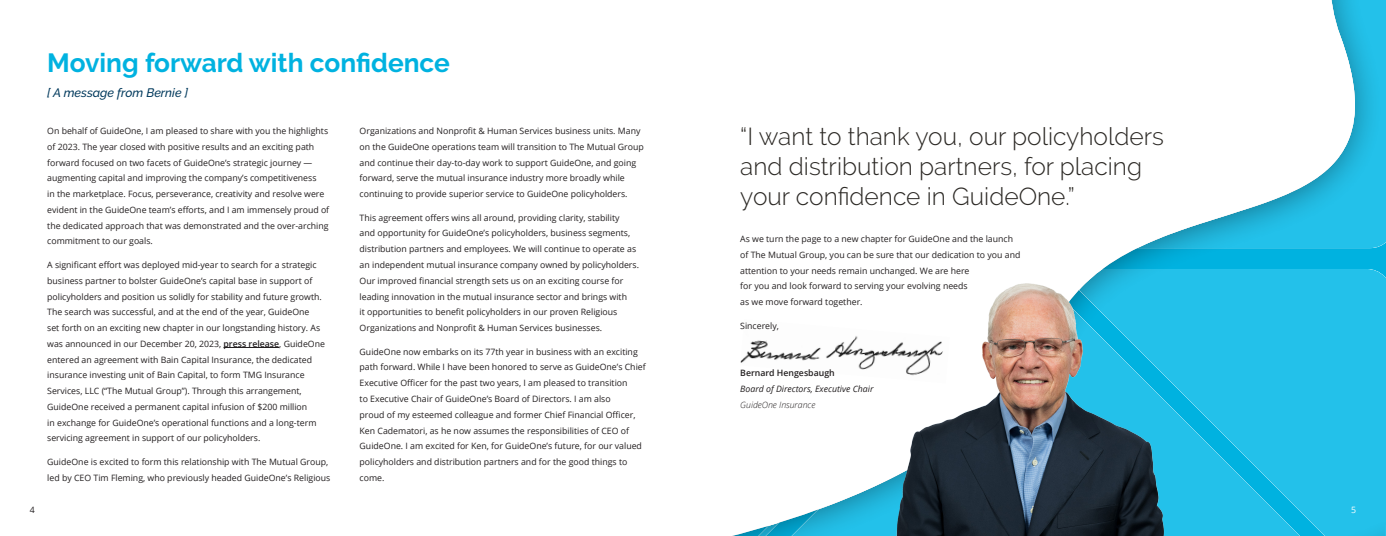
<style>
.page{position:relative;width:1386px;height:536px;background:#fff}
.page>*{position:absolute;margin:0;border:0;box-sizing:border-box;transform-origin:0 0}
.t1{font:700 26.25px "Raleway";color:#00b2e0}
.t2{font:300 24.5px/29.8px "Raleway";color:#2b2824}
.t3{font:italic 500 12.25px "Raleway";color:#00395c}
.t4{font:8.75px/15.8px "Open Sans";color:#231f20}
.t5{font:italic 8.75px/15.8px "Open Sans";color:#231f20}
.t6{font:8.75px "Open Sans";color:#fff}
.s1{font-weight:600}
.s2{font-weight:600;font-style:normal}
.s3{font-weight:300}
</style>
<div class="page">
<hr style="left:224px;top:347px;width:55px;height:1px;background:#231f20">
<svg style="left:732px;top:0;width:654px;height:536px"></svg>
<img style="left:821px;top:261px;width:423px;height:275px">
<p class="t1" style="left:47px;top:48px;width:404px">Moving forward with confidence</p>
<p class="t3" style="left:47px;top:85px;width:142px">[ A message from Bernie ]</p>
<p class="t4" style="left:47px;top:123px;width:284px">On behalf of GuideOne, I am pleased to share with you the highlights of 2023. The year closed with positive results and an exciting path forward focused on two facets of GuideOne’s strategic journey ― augmenting capital and improving the company’s competitiveness<br>in the marketplace. Focus, perseverance, creativity and resolve were evident in the GuideOne team’s efforts, and I am immensely proud of the dedicated approach that was demonstrated and the over-arching commitment to our goals.</p>
<p class="t4" style="left:47px;top:256px;width:279px">A significant effort was deployed mid-year to search for a strategic business partner to bolster GuideOne’s capital base in support of policyholders and position us solidly for stability and future growth.<br>The search was successful, and at the end of the year, GuideOne<br>set forth on an exciting new chapter in our longstanding history. As was announced in our December 20, 2023, <span class="s1">press release</span>, GuideOne entered an agreement with Bain Capital Insurance, the dedicated insurance investing unit of Bain Capital, to form TMG Insurance Services, LLC (“The Mutual Group”). Through this arrangement, GuideOne received a permanent capital infusion of $200 million<br>in exchange for GuideOne’s operational functions and a long-term servicing agreement in support of our policyholders.</p>
<p class="t4" style="left:47px;top:453px;width:285px">GuideOne is excited to form this relationship with The Mutual Group, led by CEO Tim Fleming, who previously headed GuideOne’s Religious</p>
<p class="t4" style="left:360px;top:123px;width:286px">Organizations and Nonprofit &amp; Human Services business units. Many on the GuideOne operations team will transition to The Mutual Group and continue their day-to-day work to support GuideOne, and going forward, serve the mutual insurance industry more broadly while continuing to provide superior service to GuideOne policyholders.</p>
<p class="t4" style="left:360px;top:209px;width:281px">This agreement offers wins all around, providing clarity, stability<br>and opportunity for GuideOne’s policyholders, business segments, distribution partners and employees. We will continue to operate as an independent mutual insurance company owned by policyholders.<br>Our improved financial strength sets us on an exciting course for leading innovation in the mutual insurance sector and brings with<br>it opportunities to benefit policyholders in our proven Religious Organizations and Nonprofit &amp; Human Services businesses.</p>
<p class="t4" style="left:360px;top:343px;width:288px">GuideOne now embarks on its 77th year in business with an exciting path forward. While I have been honored to serve as GuideOne’s Chief Executive Officer for the past two years, I am pleased to transition<br>to Executive Chair of GuideOne’s Board of Directors. I am also<br>proud of my esteemed colleague and former Chief Financial Officer, Ken Cadematori, as he now assumes the responsibilities of CEO of GuideOne. I am excited for Ken, for GuideOne’s future, for our valued policyholders and distribution partners and for the good things to come.</p>
<p class="t2" style="left:740px;top:121px;width:425px">“I want to thank you, our policyholders and distribution partners, for placing your confidence in GuideOne.”</p>
<p class="t4" style="left:740px;top:231px;width:282px">As we turn the page to a new chapter for GuideOne and the launch of The Mutual Group, you can be sure that our dedication to you and attention to your needs remain unchanged. We are here<br>for you and look forward to serving your evolving needs<br>as we move forward together.</p>
<p class="t4" style="left:740px;top:317px;width:40px">Sincerely,</p>
<p class="t5" style="left:740px;top:364px;width:135px"><span class="s2">Bernard Hengesbaugh<br></span>Board of Directors, Executive Chair<br><span class="s3">GuideOne Insurance</span></p>
<p class="t4" style="left:30px;top:501px;width:7px">4</p>
<p class="t6" style="left:1351px;top:503px;width:7px">5</p>
</div>
